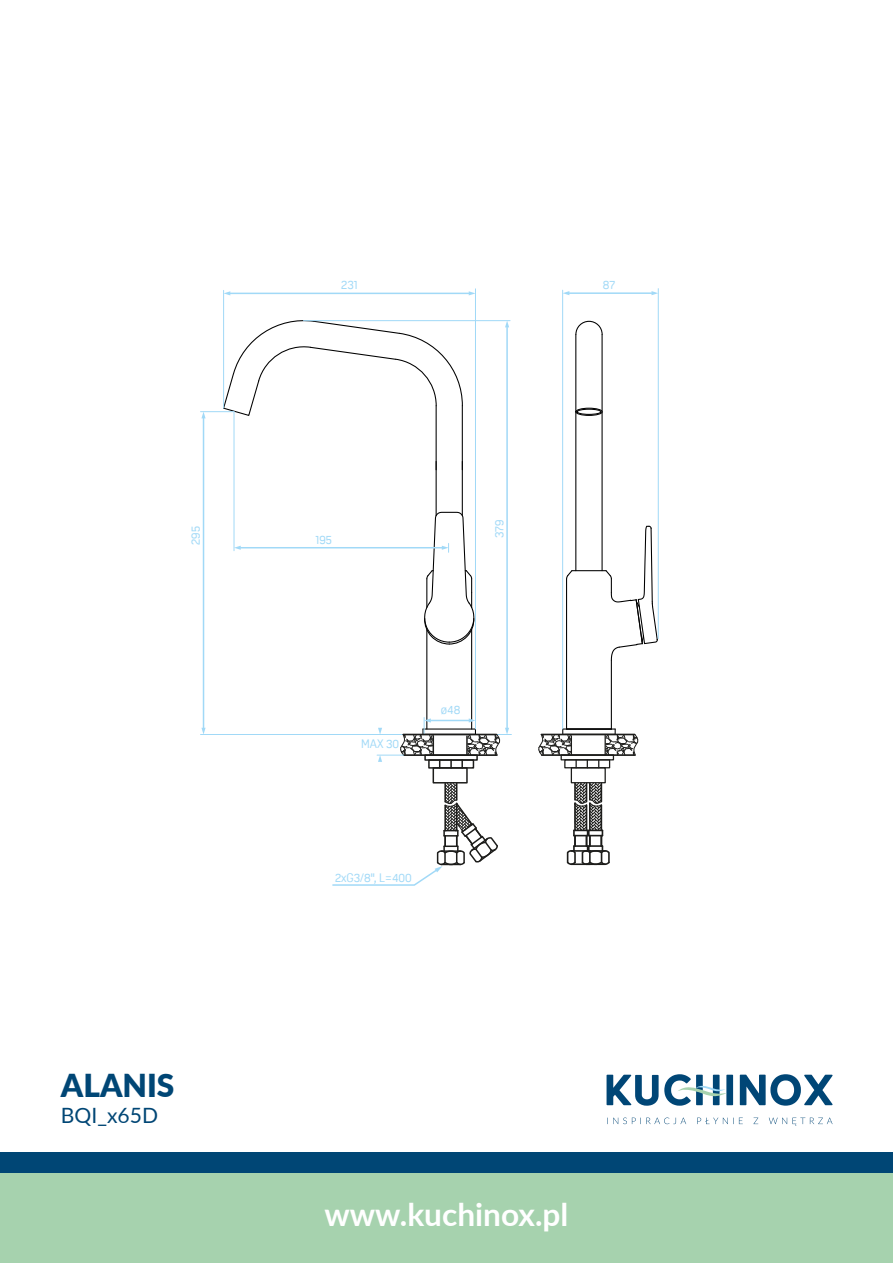
<style>
.page{position:relative;width:893px;height:1263px;background:#fff}
.page>*{position:absolute;margin:0;border:0;box-sizing:border-box;transform-origin:0 0}
.t1{font:700 31.65px "Lato";color:#fff}
.t2{font:900 31.65px "Lato";color:#004675}
.t3{font:21.15px "Lato";color:#004675}
.t4{font:12px "Oscine";color:#a1d9f7}
</style>
<div class="page">
<div style="left:0;top:1173px;width:892px;height:90px;background:#a6d2ae"></div>
<div style="left:0;top:1153px;width:892px;height:20px;background:#004675"></div>
<svg style="left:606px;top:1074px;width:226px;height:32px"></svg>
<svg style="left:607px;top:1118px;width:225px;height:8px"></svg>
<hr style="left:572px;top:570px;width:34px;height:1px;background:#000">
<hr style="left:566px;top:579px;width:1px;height:150px;background:#000">
<hr style="left:610px;top:660px;width:2px;height:69px;background:#000">
<svg style="left:566px;top:570px;width:7px;height:10px"></svg>
<hr style="left:462px;top:406px;width:1px;height:110px;background:#000">
<hr style="left:435px;top:406px;width:1px;height:110px;background:#000">
<svg style="left:222px;top:320px;width:241px;height:97px"></svg>
<hr style="left:426px;top:630px;width:1px;height:99px;background:#000">
<hr style="left:471px;top:630px;width:1px;height:99px;background:#000">
<div style="left:562px;top:729px;width:53px;height:6px;border:1px solid #000"></div>
<hr style="left:601px;top:334px;width:1px;height:237px;background:#000">
<hr style="left:575px;top:334px;width:1px;height:237px;background:#000">
<div style="left:575px;top:408px;width:27px;height:8px;border:1px solid #000;border-radius:50%"></div>
<svg style="left:575px;top:320px;width:28px;height:15px"></svg>
<div style="left:576px;top:409px;width:25px;height:6px;border:1px solid #000;border-radius:50%"></div>
<svg style="left:604px;top:435px;width:54px;height:226px"></svg>
<svg style="left:201px;top:412px;width:4px;height:6px"></svg>
<svg style="left:201px;top:728px;width:4px;height:6px"></svg>
<hr style="left:203px;top:418px;width:1px;height:310px;background:#a1d9f7">
<hr style="left:200px;top:411px;width:34px;height:1px;background:#a1d9f7">
<hr style="left:200px;top:734px;width:311px;height:1px;background:#a1d9f7">
<svg style="left:505px;top:321px;width:4px;height:6px"></svg>
<hr style="left:506px;top:327px;width:2px;height:404px;background:#a1d9f7">
<hr style="left:303px;top:320px;width:207px;height:1px;background:#a1d9f7">
<hr style="left:431px;top:720px;width:39px;height:1px;background:#a1d9f7">
<svg style="left:235px;top:546px;width:6px;height:4px"></svg>
<hr style="left:241px;top:547px;width:201px;height:1px;background:#a1d9f7">
<svg style="left:423px;top:461px;width:52px;height:184px"></svg>
<hr style="left:234px;top:412px;width:1px;height:139px;background:#a1d9f7">
<svg style="left:651px;top:291px;width:7px;height:4px"></svg>
<svg style="left:563px;top:291px;width:6px;height:4px"></svg>
<hr style="left:569px;top:292px;width:82px;height:2px;background:#a1d9f7">
<hr style="left:658px;top:289px;width:1px;height:350px;background:#a1d9f7">
<hr style="left:562px;top:290px;width:1px;height:439px;background:#a1d9f7">
<svg style="left:468px;top:291px;width:7px;height:4px"></svg>
<svg style="left:224px;top:291px;width:6px;height:4px"></svg>
<hr style="left:230px;top:293px;width:238px;height:1px;background:#a1d9f7">
<hr style="left:475px;top:289px;width:1px;height:440px;background:#a1d9f7">
<hr style="left:223px;top:290px;width:1px;height:118px;background:#a1d9f7">
<div style="left:428px;top:759px;width:46px;height:10px;border:2px solid #1d1d1b"></div>
<div style="left:432px;top:767px;width:35px;height:17px;border:2px solid #1d1d1b"></div>
<svg style="left:450px;top:760px;width:2px;height:8px"></svg>
<svg style="left:332px;top:783px;width:166px;height:103px"></svg>
<svg style="left:461px;top:718px;width:48px;height:50px"></svg>
<hr style="left:403px;top:754px;width:94px;height:2px;background:#1d1d1b">
<hr style="left:403px;top:734px;width:93px;height:1px;background:#1d1d1b">
<svg style="left:566px;top:782px;width:44px;height:84px"></svg>
<div style="left:564px;top:759px;width:46px;height:9px;border:1px solid #1d1d1b"></div>
<div style="left:570px;top:767px;width:35px;height:16px;border:1px solid #1d1d1b"></div>
<svg style="left:586px;top:760px;width:2px;height:8px"></svg>
<svg style="left:598px;top:733px;width:40px;height:35px"></svg>
<svg style="left:538px;top:733px;width:38px;height:35px"></svg>
<hr style="left:541px;top:754px;width:94px;height:2px;background:#1d1d1b">
<hr style="left:541px;top:734px;width:93px;height:1px;background:#1d1d1b">
<svg style="left:377px;top:717px;width:63px;height:51px"></svg>
<p class="t4" style="left:341px;top:278px;width:18px">231</p>
<p class="t4" style="left:602px;top:278px;width:14px">87</p>
<p class="t4" style="left:189px;top:545px;width:20px;rotate:-90deg">295</p>
<p class="t4" style="left:492px;top:538px;width:20px;rotate:-90deg">379</p>
<p class="t4" style="left:315px;top:533px;width:18px">195</p>
<p class="t4" style="left:361px;top:737px;width:39px">MAX 30</p>
<p class="t4" style="left:441px;top:703px;width:21px">ø48</p>
<p class="t4" style="left:335px;top:871px;width:78px">2xG3/8", L=400</p>
<h1 class="t2" style="left:61px;top:1062px;width:115px">ALANIS</h1>
<h2 class="t3" style="left:61px;top:1100px;width:99px">BQI_x65D</h2>
<h1 class="t1" style="left:324px;top:1191px;width:245px">www.kuchinox.pl</h1>
</div>
